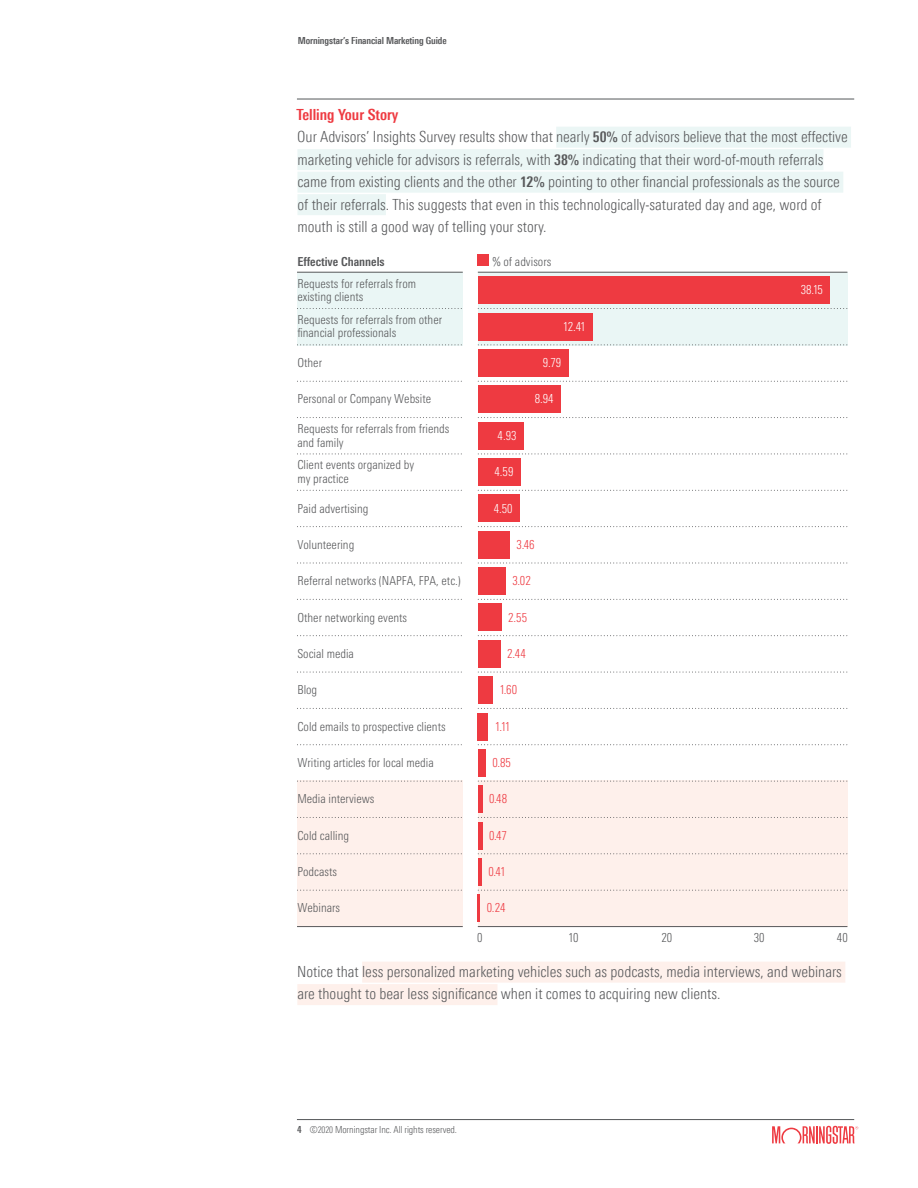
<style>
.page{position:relative;width:918px;height:1188px;background:#fff}
.page>*{position:absolute;margin:0;border:0;box-sizing:border-box;transform-origin:0 0}
.Body___NXT_CdLt_10_2{font:300 condensed 15.3px/22.5px "Univers Nextfor MORN";letter-spacing:-.005em;color:#57585a}
.Body___NXT_CdLt_10_2-2{font:700 condensed 15.3px "Univers Nextfor MORN";color:#ee3a41}
.t1{font:300 condensed 12.3px/13.5px "Univers Nextfor MORN";color:#57585a}
.t2{font:300 condensed 12.3px "Univers Nextfor MORN";color:#ee3a41}
.t3{font:300 condensed 12.3px "Univers Nextfor MORN";color:#fff}
.t4{font:700 condensed 12.3px "Univers Nextfor MORN";color:#57585a}
.t5{font:300 condensed 9.75px "Univers Nextfor MORN";letter-spacing:-.01em;color:#57585a}
.t6{font:700 condensed 9.75px "Univers Nextfor MORN";letter-spacing:-.01em;color:#57585a}
.s1{font-weight:700;font-size:14.7px}
.s2{font-weight:700}
.s3{font-size:9px}
</style>
<div class="page">
<hr style="left:297px;top:1119px;width:557px;height:1px;background:#545759">
<svg style="left:772px;top:1126px;width:86px;height:18px"></svg>
<hr style="left:297px;top:99px;width:557px;height:1px;background:#545759">
<div style="left:556px;top:127px;width:295px;height:21px;background:#ebf6f5"></div>
<div style="left:297px;top:149px;width:526px;height:21px;background:#ebf6f5"></div>
<div style="left:297px;top:172px;width:546px;height:21px;background:#ebf6f5"></div>
<div style="left:297px;top:194px;width:89px;height:21px;background:#ebf6f5"></div>
<div style="left:478px;top:272px;width:369px;height:73px;background:#eaf6f5"></div>
<div style="left:297px;top:272px;width:166px;height:73px;background:#eaf6f5"></div>
<div style="left:478px;top:781px;width:369px;height:146px;background:#fef0eb"></div>
<div style="left:297px;top:781px;width:166px;height:146px;background:#fef0eb"></div>
<div style="left:478px;top:255px;width:11px;height:11px;background:#ee3a41"></div>
<svg style="left:297px;top:308px;width:165px;height:1px"></svg>
<svg style="left:297px;top:345px;width:166px;height:1px"></svg>
<svg style="left:297px;top:381px;width:165px;height:1px"></svg>
<svg style="left:297px;top:417px;width:165px;height:1px"></svg>
<svg style="left:297px;top:454px;width:165px;height:1px"></svg>
<svg style="left:297px;top:490px;width:165px;height:1px"></svg>
<svg style="left:297px;top:526px;width:165px;height:1px"></svg>
<svg style="left:297px;top:563px;width:165px;height:1px"></svg>
<svg style="left:297px;top:599px;width:165px;height:1px"></svg>
<svg style="left:297px;top:635px;width:165px;height:1px"></svg>
<svg style="left:297px;top:672px;width:165px;height:1px"></svg>
<svg style="left:297px;top:708px;width:165px;height:1px"></svg>
<svg style="left:297px;top:744px;width:165px;height:1px"></svg>
<svg style="left:297px;top:781px;width:165px;height:1px"></svg>
<svg style="left:297px;top:817px;width:165px;height:1px"></svg>
<svg style="left:297px;top:853px;width:165px;height:1px"></svg>
<svg style="left:297px;top:890px;width:165px;height:1px"></svg>
<hr style="left:297px;top:926px;width:166px;height:1px;background:#57585a">
<hr style="left:478px;top:895px;width:2px;height:27px;background:#ee3a41">
<hr style="left:478px;top:858px;width:4px;height:28px;background:#ee3a41">
<hr style="left:478px;top:822px;width:4px;height:27px;background:#ee3a41">
<hr style="left:478px;top:786px;width:4px;height:27px;background:#ee3a41">
<div style="left:478px;top:749px;width:8px;height:28px;background:#ee3a41"></div>
<div style="left:478px;top:713px;width:10px;height:27px;background:#ee3a41"></div>
<div style="left:478px;top:677px;width:15px;height:27px;background:#ee3a41"></div>
<div style="left:478px;top:640px;width:22px;height:27px;background:#ee3a41"></div>
<div style="left:478px;top:604px;width:23px;height:27px;background:#ee3a41"></div>
<div style="left:478px;top:568px;width:28px;height:27px;background:#ee3a41"></div>
<div style="left:478px;top:531px;width:32px;height:27px;background:#ee3a41"></div>
<div style="left:478px;top:495px;width:41px;height:27px;background:#ee3a41"></div>
<div style="left:478px;top:458px;width:42px;height:28px;background:#ee3a41"></div>
<div style="left:478px;top:422px;width:45px;height:27px;background:#ee3a41"></div>
<div style="left:478px;top:386px;width:82px;height:27px;background:#ee3a41"></div>
<div style="left:478px;top:349px;width:90px;height:28px;background:#ee3a41"></div>
<div style="left:478px;top:313px;width:114px;height:27px;background:#ee3a41"></div>
<div style="left:478px;top:277px;width:352px;height:27px;background:#ee3a41"></div>
<hr style="left:297px;top:272px;width:166px;height:1px;background:#57585a">
<hr style="left:478px;top:272px;width:369px;height:1px;background:#57585a">
<svg style="left:478px;top:308px;width:369px;height:1px"></svg>
<svg style="left:478px;top:345px;width:369px;height:1px"></svg>
<svg style="left:478px;top:381px;width:369px;height:1px"></svg>
<svg style="left:478px;top:417px;width:369px;height:1px"></svg>
<svg style="left:478px;top:454px;width:369px;height:1px"></svg>
<svg style="left:478px;top:490px;width:369px;height:1px"></svg>
<svg style="left:478px;top:526px;width:369px;height:1px"></svg>
<svg style="left:478px;top:563px;width:369px;height:1px"></svg>
<svg style="left:478px;top:599px;width:369px;height:1px"></svg>
<svg style="left:478px;top:635px;width:369px;height:1px"></svg>
<svg style="left:478px;top:672px;width:369px;height:1px"></svg>
<svg style="left:478px;top:708px;width:369px;height:1px"></svg>
<svg style="left:478px;top:744px;width:369px;height:1px"></svg>
<svg style="left:478px;top:781px;width:369px;height:1px"></svg>
<svg style="left:478px;top:817px;width:369px;height:1px"></svg>
<svg style="left:478px;top:853px;width:369px;height:1px"></svg>
<svg style="left:478px;top:890px;width:369px;height:1px"></svg>
<hr style="left:478px;top:926px;width:369px;height:1px;background:#57585a">
<div style="left:362px;top:962px;width:483px;height:21px;background:#fef0eb"></div>
<div style="left:297px;top:984px;width:200px;height:21px;background:#fef0eb"></div>
<p class="t6" style="left:298px;top:34px;width:150px">Morningstar’s Financial Marketing Guide</p>
<p class="Body___NXT_CdLt_10_2-2" style="left:296px;top:105px;width:104px">Telling Your Story</p>
<p class="Body___NXT_CdLt_10_2" style="left:297px;top:125px;width:552px">Our Advisors’ Insights Survey results show that nearly <span class="s1">50%</span> of advisors believe that the most effective marketing vehicle for advisors is referrals, with <span class="s1">38%</span> indicating that their word-of-mouth referrals came from existing clients and the other <span class="s1">12%</span> pointing to other financial professionals as the source of their referrals. This suggests that even in this technologically-saturated day and age, word of mouth is still a good way of telling your story.</p>
<p class="t4" style="left:297px;top:254px;width:89px">Effective Channels</p>
<p class="t1" style="left:492px;top:255px;width:60px">% of advisors</p>
<p class="t1" style="left:297px;top:277px;width:120px">Requests for referrals from existing clients</p>
<p class="t1" style="left:297px;top:313px;width:146px">Requests for referrals from other financial professionals</p>
<p class="t1" style="left:297px;top:356px;width:26px">Other</p>
<p class="t1" style="left:297px;top:392px;width:135px">Personal or Company Website</p>
<p class="t1" style="left:297px;top:422px;width:154px">Requests for referrals from friends and family</p>
<p class="t1" style="left:297px;top:458px;width:118px">Client events organized by my practice</p>
<p class="t1" style="left:297px;top:501px;width:73px">Paid advertising</p>
<p class="t1" style="left:297px;top:538px;width:58px">Volunteering</p>
<p class="t1" style="left:297px;top:574px;width:165px">Referral networks (NAPFA, FPA, etc.)</p>
<p class="t1" style="left:297px;top:610px;width:111px">Other networking events</p>
<p class="t1" style="left:297px;top:647px;width:58px">Social media</p>
<p class="t1" style="left:297px;top:683px;width:21px">Blog</p>
<p class="t1" style="left:297px;top:720px;width:150px">Cold emails to prospective clients</p>
<p class="t1" style="left:297px;top:756px;width:138px">Writing articles for local media</p>
<p class="t1" style="left:297px;top:792px;width:79px">Media interviews</p>
<p class="t1" style="left:297px;top:829px;width:53px">Cold calling</p>
<p class="t1" style="left:297px;top:865px;width:41px">Podcasts</p>
<p class="t1" style="left:297px;top:901px;width:44px">Webinars</p>
<p class="t3" style="left:563px;top:319px;width:24px">12.41</p>
<p class="t3" style="left:498px;top:428px;width:20px">4.93</p>
<p class="t3" style="left:495px;top:465px;width:20px">4.59</p>
<p class="t3" style="left:494px;top:501px;width:20px">4.50</p>
<p class="t3" style="left:543px;top:356px;width:20px">9.79</p>
<p class="t3" style="left:535px;top:392px;width:20px">8.94</p>
<p class="t2" style="left:517px;top:537px;width:19px">3.46</p>
<p class="t2" style="left:512px;top:574px;width:20px">3.02</p>
<p class="t2" style="left:508px;top:610px;width:20px">2.55</p>
<p class="t2" style="left:507px;top:647px;width:20px">2.44</p>
<p class="t2" style="left:499px;top:683px;width:19px">1.60</p>
<p class="t2" style="left:495px;top:719px;width:17px">1.11</p>
<p class="t2" style="left:493px;top:756px;width:20px">0.85</p>
<p class="t2" style="left:489px;top:792px;width:19px">0.48</p>
<p class="t2" style="left:489px;top:828px;width:19px">0.47</p>
<p class="t2" style="left:488px;top:865px;width:19px">0.41</p>
<p class="t2" style="left:487px;top:901px;width:20px">0.24</p>
<p class="t3" style="left:801px;top:283px;width:24px">38.15</p>
<p class="t1" style="left:477px;top:931px;width:7px">0</p>
<p class="t1" style="left:568px;top:931px;width:12px">10</p>
<p class="t1" style="left:661px;top:931px;width:12px">20</p>
<p class="t1" style="left:754px;top:931px;width:12px">30</p>
<p class="t1" style="left:837px;top:931px;width:12px">40</p>
<p class="Body___NXT_CdLt_10_2" style="left:297px;top:960px;width:546px">Notice that less personalized marketing vehicles such as podcasts, media interviews, and webinars are thought to bear less significance when it comes to acquiring new clients.</p>
<p class="t5" style="left:297px;top:1124px;width:161px"><span class="s2">4</span> ©<span class="s3">2020</span> Morningstar Inc. All rights reserved.</p>
</div>
